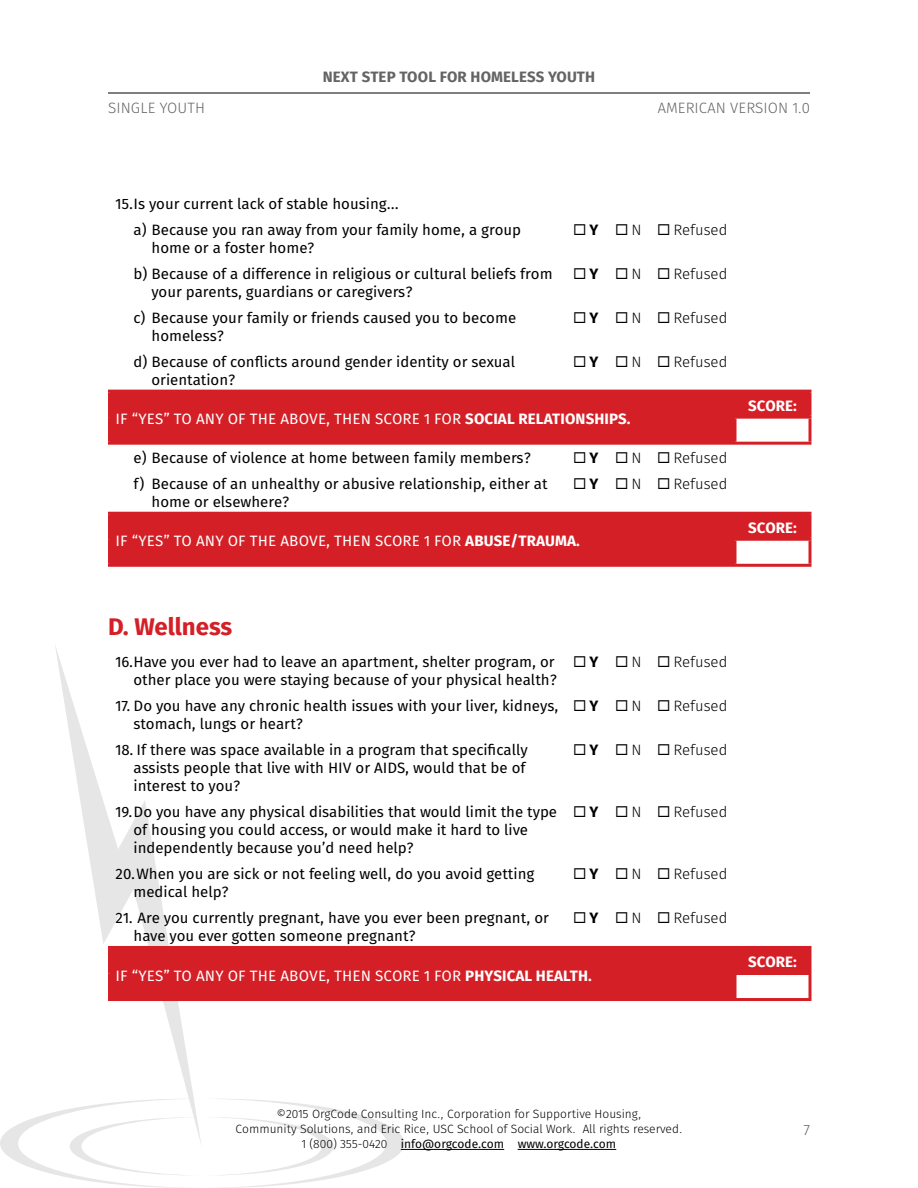
<style>
.page{position:relative;width:918px;height:1188px;background:#fff}
.page>*{position:absolute;margin:0;border:0;box-sizing:border-box;transform-origin:0 0}
.t1{font:700 24px "Fira Sans OT";color:#d41f26}
.t2{font:15px/18px "Fira Sans OT";color:#000}
.t3{font:15px "Fira Sans OT";letter-spacing:.01em;color:#fff}
.t4{font:15px "Fira Sans OT Light";color:#000}
.t5{font:15px "Fira Sans OT Light";letter-spacing:.01em;color:#636466}
.t6{font:700 15px "Fira Sans OT";letter-spacing:.01em;color:#636466}
.t7{font:700 15px "Fira Sans OT";letter-spacing:.01em;color:#fff}
.t8{font:12px/15px "Fira Sans OT Light";color:#000;text-align:center}
.t9{font:12px "Fira Sans OT";color:#000}
.s1{font-family:"Fira Sans OT";font-weight:700}
.s2{font-weight:700}
.s3{font-family:"Fira Sans OT Light"}
</style>
<div class="page">
<svg style="left:0;top:1099px;width:404px;height:89px"></svg>
<svg style="left:55px;top:646px;width:147px;height:501px"></svg>
<hr style="left:401px;top:1149px;width:103px;height:1px;background:#000">
<hr style="left:518px;top:1149px;width:98px;height:1px;background:#000">
<hr style="left:108px;top:93px;width:702px;height:1px;background:#000">
<svg style="left:110px;top:393px;width:700px;height:171px;fill:#d41f26"></svg>
<hr style="left:734px;top:416px;width:78px;height:3px;background:#d41f26">
<svg style="left:808px;top:419px;width:4px;height:23px"></svg>
<hr style="left:735px;top:442px;width:77px;height:3px;background:#d41f26">
<hr style="left:108px;top:390px;width:459px;height:3px;background:#d41f26">
<hr style="left:108px;top:393px;width:3px;height:24px;background:#d41f26">
<hr style="left:567px;top:390px;width:42px;height:3px;background:#d41f26">
<hr style="left:609px;top:390px;width:42px;height:3px;background:#d41f26">
<hr style="left:651px;top:390px;width:84px;height:3px;background:#d41f26">
<hr style="left:734px;top:393px;width:2px;height:23px;background:#d41f26">
<hr style="left:108px;top:417px;width:3px;height:25px;background:#d41f26">
<hr style="left:734px;top:419px;width:2px;height:23px;background:#d41f26">
<hr style="left:108px;top:442px;width:459px;height:3px;background:#d41f26">
<hr style="left:567px;top:442px;width:42px;height:3px;background:#d41f26">
<hr style="left:609px;top:442px;width:42px;height:3px;background:#d41f26">
<hr style="left:651px;top:442px;width:84px;height:3px;background:#d41f26">
<hr style="left:108px;top:512px;width:459px;height:3px;background:#d41f26">
<hr style="left:567px;top:512px;width:42px;height:3px;background:#d41f26">
<hr style="left:609px;top:512px;width:42px;height:3px;background:#d41f26">
<hr style="left:651px;top:512px;width:84px;height:3px;background:#d41f26">
<hr style="left:108px;top:515px;width:3px;height:24px;background:#d41f26">
<hr style="left:108px;top:539px;width:3px;height:25px;background:#d41f26">
<hr style="left:108px;top:564px;width:459px;height:3px;background:#d41f26">
<hr style="left:567px;top:564px;width:42px;height:3px;background:#d41f26">
<hr style="left:609px;top:564px;width:42px;height:3px;background:#d41f26">
<hr style="left:651px;top:564px;width:84px;height:3px;background:#d41f26">
<svg style="left:808px;top:393px;width:4px;height:23px"></svg>
<hr style="left:734px;top:515px;width:2px;height:23px;background:#d41f26">
<svg style="left:808px;top:515px;width:4px;height:23px"></svg>
<hr style="left:734px;top:538px;width:78px;height:3px;background:#d41f26">
<hr style="left:734px;top:541px;width:2px;height:23px;background:#d41f26">
<svg style="left:808px;top:541px;width:4px;height:23px"></svg>
<hr style="left:735px;top:390px;width:77px;height:3px;background:#d41f26">
<hr style="left:735px;top:512px;width:77px;height:3px;background:#d41f26">
<hr style="left:735px;top:564px;width:77px;height:3px;background:#d41f26">
<div style="left:111px;top:949px;width:697px;height:49px;background:#d41f26"></div>
<hr style="left:108px;top:998px;width:459px;height:3px;background:#d41f26">
<hr style="left:567px;top:998px;width:42px;height:3px;background:#d41f26">
<hr style="left:609px;top:998px;width:42px;height:3px;background:#d41f26">
<hr style="left:651px;top:998px;width:84px;height:3px;background:#d41f26">
<hr style="left:108px;top:946px;width:459px;height:3px;background:#d41f26">
<hr style="left:108px;top:949px;width:3px;height:24px;background:#d41f26">
<hr style="left:567px;top:946px;width:42px;height:3px;background:#d41f26">
<hr style="left:609px;top:946px;width:42px;height:3px;background:#d41f26">
<hr style="left:651px;top:946px;width:84px;height:3px;background:#d41f26">
<hr style="left:734px;top:949px;width:2px;height:23px;background:#d41f26">
<hr style="left:108px;top:973px;width:3px;height:25px;background:#d41f26">
<hr style="left:734px;top:975px;width:2px;height:23px;background:#d41f26">
<hr style="left:734px;top:972px;width:78px;height:3px;background:#d41f26">
<svg style="left:808px;top:975px;width:4px;height:23px"></svg>
<hr style="left:735px;top:998px;width:77px;height:3px;background:#d41f26">
<hr style="left:735px;top:946px;width:77px;height:3px;background:#d41f26">
<svg style="left:808px;top:949px;width:4px;height:23px"></svg>
<p class="t6" style="left:323px;top:66px;width:274px">NEXT STEP TOOL FOR HOMELESS YOUTH</p>
<p class="t5" style="left:108px;top:97px;width:98px">SINGLE YOUTH</p>
<p class="t5" style="left:658px;top:97px;width:154px">AMERICAN VERSION 1.0</p>
<p class="t2" style="left:134px;top:192px;width:389px;line-height:26px;text-indent:-18px">15.Is your current lack of stable housing...<br>a) Because you ran away from your family home, a group</p>
<p class="t2" style="left:152px;top:240px;width:165px">home or a foster home?</p>
<p class="t4" style="left:573px;top:219px;width:156px">◻ <span class="s1">Y</span> ◻ N ◻ Refused</p>
<p class="t2" style="left:152px;top:266px;width:403px;text-indent:-18px">b) Because of a difference in religious or cultural beliefs from your parents, guardians or caregivers?</p>
<p class="t4" style="left:573px;top:263px;width:156px">◻ <span class="s1">Y</span> ◻ N ◻ Refused</p>
<p class="t2" style="left:152px;top:310px;width:366px;text-indent:-18px">c) Because your family or friends caused you to become homeless?</p>
<p class="t4" style="left:573px;top:307px;width:156px">◻ <span class="s1">Y</span> ◻ N ◻ Refused</p>
<p class="t2" style="left:152px;top:354px;width:365px;text-indent:-18px">d) Because of conflicts around gender identity or sexual orientation?</p>
<p class="t4" style="left:573px;top:351px;width:156px">◻ <span class="s1">Y</span> ◻ N ◻ Refused</p>
<p class="t3" style="left:116px;top:408px;width:516px">IF “YES” TO ANY OF THE ABOVE, THEN SCORE 1 FOR <span class="s2">SOCIAL RELATIONSHIPS.</span></p>
<p class="t2" style="left:133px;top:450px;width:399px">e) Because of violence at home between family members?</p>
<p class="t4" style="left:573px;top:447px;width:156px">◻ <span class="s1">Y</span> ◻ N ◻ Refused</p>
<p class="t2" style="left:152px;top:476px;width:398px;text-indent:-18px">f) Because of an unhealthy or abusive relationship, either at home or elsewhere?</p>
<p class="t4" style="left:573px;top:473px;width:156px">◻ <span class="s1">Y</span> ◻ N ◻ Refused</p>
<p class="t3" style="left:116px;top:531px;width:466px">IF “YES” TO ANY OF THE ABOVE, THEN SCORE 1 FOR <span class="s2">ABUSE/TRAUMA.</span></p>
<p class="t7" style="left:748px;top:395px;width:50px">SCORE:</p>
<p class="t7" style="left:748px;top:518px;width:50px">SCORE:</p>
<h1 class="t1" style="left:108px;top:609px;width:126px">D. Wellness</h1>
<p class="t2" style="left:116px;top:654px;width:443px;text-align:right">16.Have you ever had to leave an apartment, shelter program, or other place you were staying because of your physical health?</p>
<p class="t4" style="left:573px;top:652px;width:156px">◻ <span class="s1">Y</span> ◻ N ◻ Refused</p>
<p class="t2" style="left:134px;top:698px;width:426px;text-indent:-18px">17. Do you have any chronic health issues with your liver, kidneys, stomach, lungs or heart?</p>
<p class="t4" style="left:573px;top:696px;width:156px">◻ <span class="s1">Y</span> ◻ N ◻ Refused</p>
<p class="t2" style="left:134px;top:742px;width:396px;text-indent:-18px">18. If there was space available in a program that specifically assists people that live with HIV or AIDS, would that be of interest to you?</p>
<p class="t4" style="left:573px;top:740px;width:156px">◻ <span class="s1">Y</span> ◻ N ◻ Refused</p>
<p class="t2" style="left:134px;top:804px;width:425px;text-indent:-18px">19.Do you have any physical disabilities that would limit the type of housing you could access, or would make it hard to live independently because you’d need help?</p>
<p class="t4" style="left:573px;top:802px;width:156px">◻ <span class="s1">Y</span> ◻ N ◻ Refused</p>
<p class="t2" style="left:134px;top:866px;width:402px;text-indent:-18px">20.When you are sick or not feeling well, do you avoid getting medical help?</p>
<p class="t4" style="left:573px;top:864px;width:156px">◻ <span class="s1">Y</span> ◻ N ◻ Refused</p>
<p class="t2" style="left:134px;top:910px;width:417px;text-indent:-18px">21. Are you currently pregnant, have you ever been pregnant, or have you ever gotten someone pregnant?</p>
<p class="t4" style="left:573px;top:908px;width:156px">◻ <span class="s1">Y</span> ◻ N ◻ Refused</p>
<p class="t3" style="left:116px;top:965px;width:478px">IF “YES” TO ANY OF THE ABOVE, THEN SCORE 1 FOR <span class="s2">PHYSICAL HEALTH.</span></p>
<p class="t7" style="left:748px;top:952px;width:50px">SCORE:</p>
<p class="t8" style="left:236px;top:1107px;width:448px">©2015 OrgCode Consulting Inc., Corporation for Supportive Housing,<br>Community Solutions, and Eric Rice, USC School of Social Work. All rights reserved.</p>
<p class="t9" style="left:302px;top:1136px;width:316px"><span class="s3">1 (800) 355-0420</span> info@orgcode.com www.orgcode.com</p>
<p class="t5" style="left:804px;top:1119px;width:8px">7</p>
</div>
